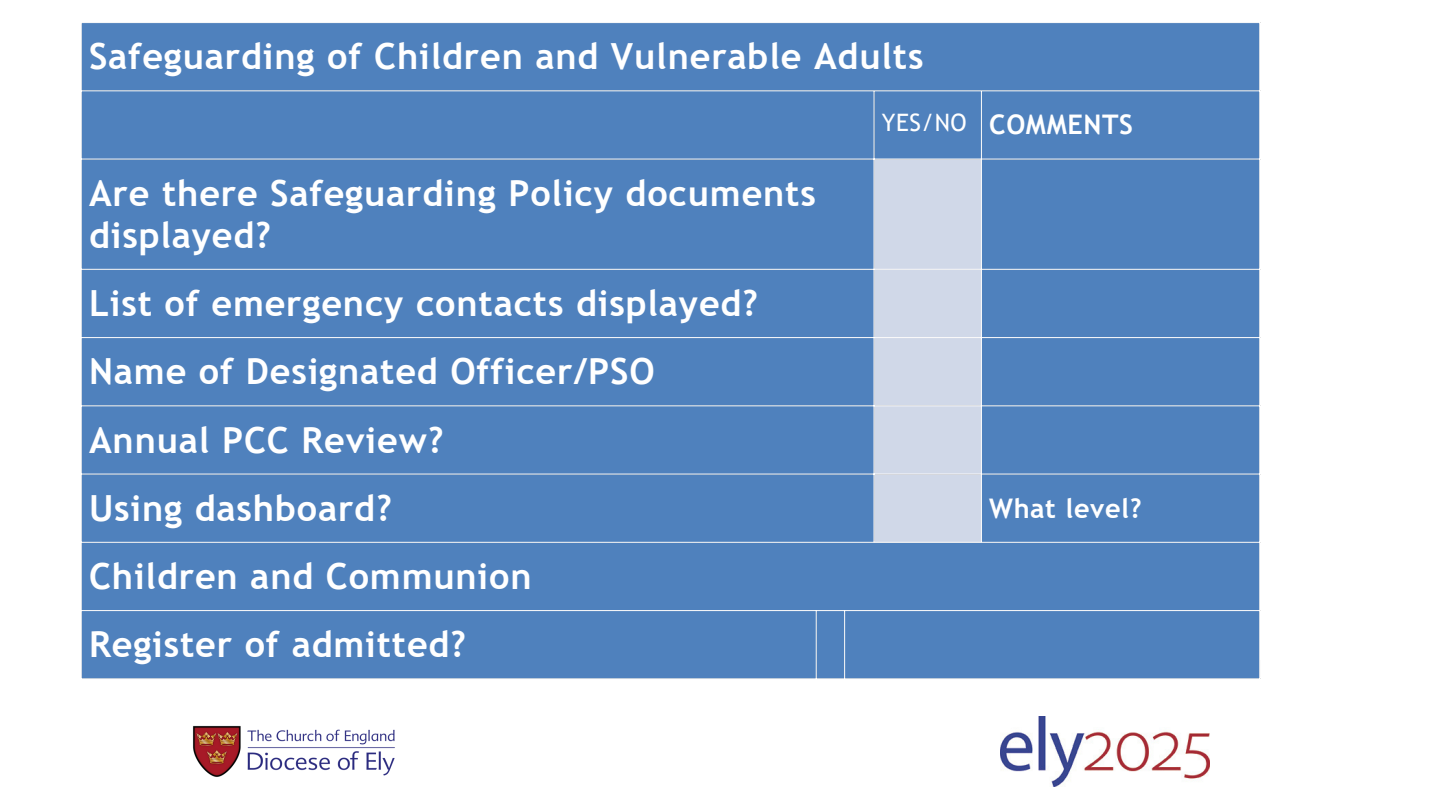
<style>
.page{position:relative;width:1440px;height:810px;background:#fff}
.page>*{position:absolute;margin:0;border:0;box-sizing:border-box;transform-origin:0 0}
.t1{font:700 36px/42.2px "Trebuchet MS";letter-spacing:.025em;color:#fff}
.t2{font:700 27px "Trebuchet MS";letter-spacing:.025em;color:#fff}
.t3{font:24px "Trebuchet MS";color:#fff}
</style>
<div class="page">
<img style="left:1001px;top:717px;width:208px;height:69px">
<div style="left:82px;top:23px;width:1177px;height:656px;background:#4f81bd"></div>
<div style="left:875px;top:160px;width:106px;height:382px;background:#d0d8e8"></div>
<hr style="left:816px;top:611px;width:1px;height:68px;background:#fff">
<hr style="left:844px;top:611px;width:1px;height:68px;background:#fff">
<hr style="left:874px;top:91px;width:1px;height:451px;background:#fff">
<hr style="left:981px;top:91px;width:1px;height:451px;background:#fff">
<hr style="left:81px;top:91px;width:1179px;height:1px;background:#fff">
<hr style="left:81px;top:159px;width:1179px;height:1px;background:#fff">
<hr style="left:81px;top:269px;width:1179px;height:1px;background:#fff">
<hr style="left:81px;top:337px;width:1179px;height:1px;background:#fff">
<hr style="left:81px;top:406px;width:1179px;height:1px;background:#fff">
<hr style="left:81px;top:474px;width:1179px;height:1px;background:#fff">
<hr style="left:81px;top:542px;width:1179px;height:1px;background:#fff">
<hr style="left:81px;top:610px;width:1179px;height:1px;background:#fff">
<img style="left:193px;top:725px;width:202px;height:52px">
<p class="t1" style="left:89px;top:35px;width:836px">Safeguarding of Children and Vulnerable Adults</p>
<p class="t3" style="left:882px;top:109px;width:86px">YES/NO</p>
<p class="t2" style="left:989px;top:109px;width:145px">COMMENTS</p>
<p class="t1" style="left:89px;top:172px;width:728px">Are there Safeguarding Policy documents displayed?</p>
<p class="t1" style="left:89px;top:282px;width:670px">List of emergency contacts displayed?</p>
<p class="t1" style="left:89px;top:350px;width:567px">Name of Designated Officer/PSO</p>
<p class="t1" style="left:89px;top:419px;width:356px">Annual PCC Review?</p>
<p class="t1" style="left:89px;top:487px;width:304px">Using dashboard?</p>
<p class="t2" style="left:989px;top:492px;width:154px">What level?</p>
<p class="t1" style="left:89px;top:555px;width:444px">Children and Communion</p>
<p class="t1" style="left:89px;top:623px;width:379px">Register of admitted?</p>
</div>
